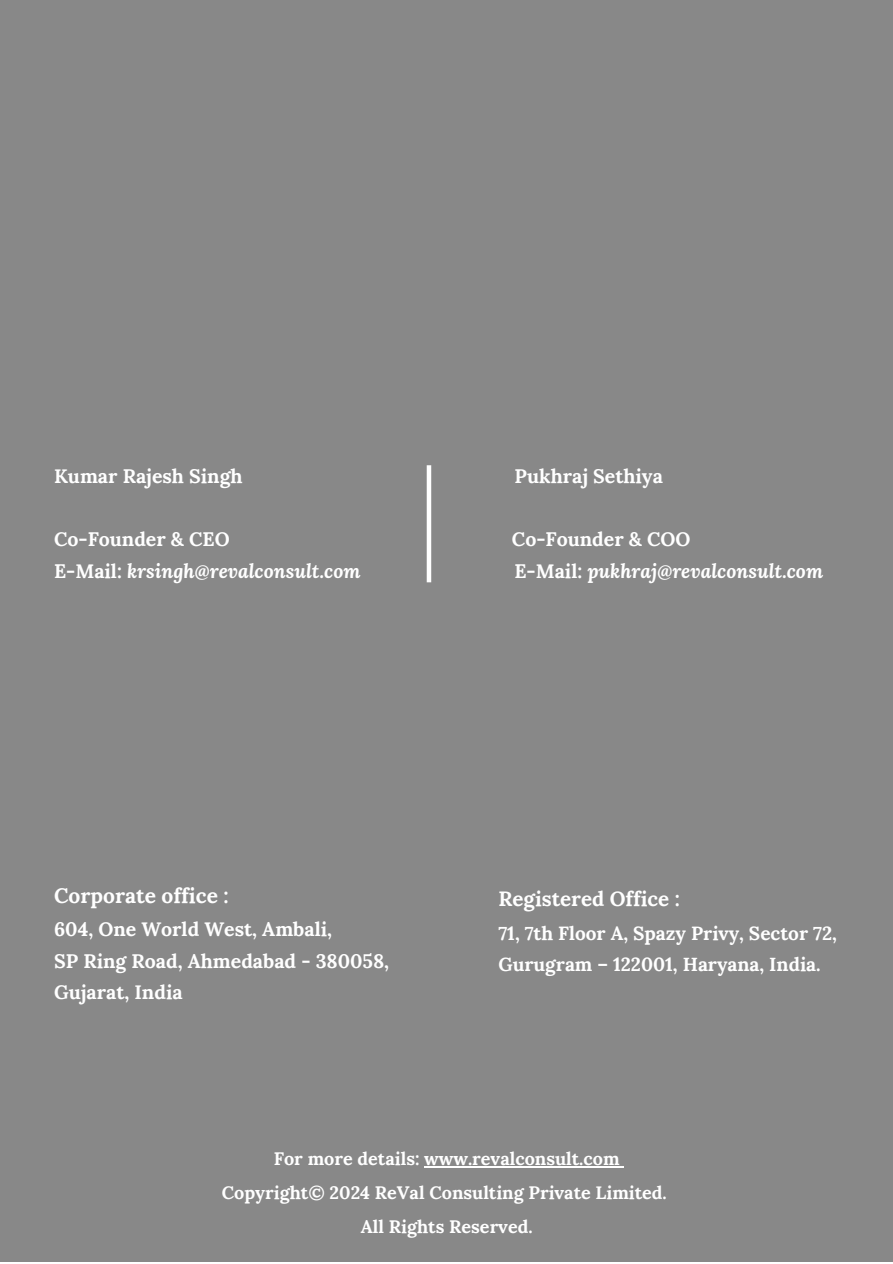
<style>
.page{position:relative;width:893px;height:1264px;background:#fff}
.page>*{position:absolute;margin:0;border:0;box-sizing:border-box;transform-origin:0 0}
.t1{font:700 21px "Lora";color:#fff}
.t2{font:700 20.55px "Lora";color:#fff}
.t3{font:700 19.5px/31.5px "Lora";color:#fff}
.t4{font:italic 700 19.5px "Lora";color:#fff}
.t5{font:700 19.05px/31.5px "Lora";color:#fff}
.t6{font:700 18px/33.8px "Lora";color:#fff;text-align:center}
.s1{font-style:normal}
</style>
<div class="page">
<div style="left:0;top:0;width:892px;height:1261px;background:#888"></div>
<hr style="left:424px;top:1166px;width:195px;height:1px;background:#fff">
<div style="left:426px;top:465px;width:5px;height:117px;background:#fff"></div>
<h1 class="t3" style="left:54px;top:460px;width:190px">Kumar Rajesh Singh</h1>
<h1 class="t3" style="left:514px;top:460px;width:150px">Pukhraj Sethiya</h1>
<h1 class="t3" style="left:54px;top:523px;width:177px">Co-Founder &amp; CEO</h1>
<h1 class="t3" style="left:512px;top:523px;width:180px">Co-Founder &amp; COO</h1>
<h1 class="t4" style="left:54px;top:557px;width:308px"><span class="s1">E-Mail:</span> krsingh@revalconsult.com</h1>
<h1 class="t4" style="left:514px;top:557px;width:310px"><span class="s1">E-Mail:</span> pukhraj@revalconsult.com</h1>
<h1 class="t1" style="left:54px;top:882px;width:176px">Corporate office :</h1>
<h1 class="t3" style="left:54px;top:913px;width:336px">604, One World West, Ambali,<br>SP Ring Road, Ahmedabad - 380058,<br>Gujarat, India</h1>
<h1 class="t2" style="left:498px;top:885px;width:183px">Registered Office :</h1>
<h1 class="t5" style="left:498px;top:917px;width:340px">71, 7th Floor A, Spazy Privy, Sector 72,<br>Gurugram – 122001, Haryana, India.</h1>
<h1 class="t6" style="left:222px;top:1141px;width:446px">For more details: www.revalconsult.com<br>Copyright© 2024 ReVal Consulting Private Limited.<br>All Rights Reserved.</h1>
</div>
